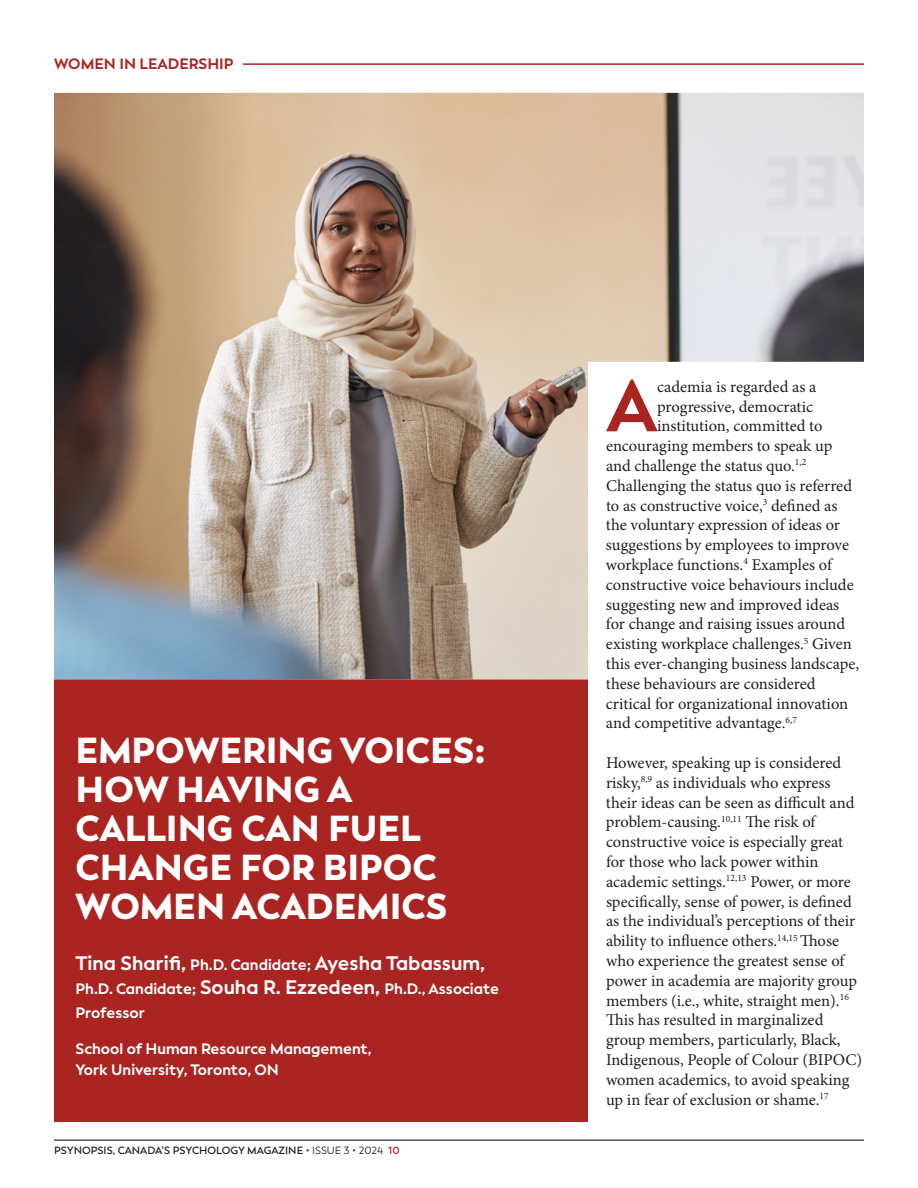
<style>
.page{position:relative;width:918px;height:1188px;background:#fff}
.page>*{position:absolute;margin:0;border:0;box-sizing:border-box;transform-origin:0 0}
.Drop_Cap{font:700 72.9px "Facundo";color:#aa2522}
.H2_Span_2_Column{font:900 36px/39px "Facundo";color:#fff}
.Article_Author{font:700 19.5px "Facundo";color:#fff}
.Drop_Cap-2{font:16.5px/19.8px "Minion Pro";color:#231f20}
.Article_Author-2{font:700 15px/24px "Facundo";color:#fff}
.t1{font:700 15px "Facundo";color:#aa2522}
.t2{font:600 10.5px "Facundo";color:#231f20}
.s1{font-size:15px}
.s2{font-size:19.5px}
.s3{color:#aa2522}
.s4{font-weight:400}
</style>
<div class="page">
<hr style="left:243px;top:63px;width:621px;height:2px;background:#aa2522">
<hr style="left:54px;top:1140px;width:810px;height:1px;background:#000">
<div style="left:54px;top:679px;width:534px;height:443px;background:#aa2522"></div>
<img style="left:54px;top:93px;width:810px;height:586px">
<p class="t1" style="left:54px;top:54px;width:181px">WOMEN IN LEADERSHIP</p>
<p class="H2_Span_2_Column" style="left:76px;top:731px;width:411px">EMPOWERING VOICES:<br>HOW HAVING A<br>CALLING CAN FUEL<br>CHANGE FOR BIPOC<br>WOMEN ACADEMICS</p>
<p class="Article_Author" style="left:76px;top:951px;width:411px">Tina Sharifi, <span class="s1">Ph.D. Candidate;</span> Ayesha Tabassum,</p>
<p class="Article_Author-2" style="left:76px;top:976px;width:425px">Ph.D. Candidate; <span class="s2">Souha R. Ezzedeen,</span> Ph.D., Associate<br>Professor</p>
<p class="Article_Author-2" style="left:76px;top:1038px;width:298px;line-height:21px">School of Human Resource Management,<br>York University, Toronto, ON</p>
<p class="t2" style="left:54px;top:1144px;width:347px">PSYNOPSIS, CANADA’S PSYCHOLOGY MAGAZINE <span class="s3">•</span> <span class="s4">ISSUE 3</span> <span class="s3">•</span> <span class="s4">2024</span> <span class="s3">10</span></p>
<p class="Drop_Cap" style="left:607px;top:360px;width:52px">A</p>
<p class="Drop_Cap-2" style="left:657px;top:377px;width:161px">cademia is regarded as a</p>
<p class="Drop_Cap-2" style="left:657px;top:396px;width:158px">progressive, democratic</p>
<p class="Drop_Cap-2" style="left:657px;top:416px;width:167px">institution, committed to</p>
<p class="Drop_Cap-2" style="left:606px;top:436px;width:228px">encouraging members to speak up</p>
<p class="Drop_Cap-2" style="left:606px;top:456px;width:202px">and challenge the status quo.<sup>1,2</sup></p>
<p class="Drop_Cap-2" style="left:606px;top:476px;width:248px">Challenging the status quo is referred</p>
<p class="Drop_Cap-2" style="left:606px;top:495px;width:233px">to as constructive voice,<sup>3</sup> defined as</p>
<p class="Drop_Cap-2" style="left:606px;top:515px;width:236px">the voluntary expression of ideas or</p>
<p class="Drop_Cap-2" style="left:606px;top:535px;width:245px">suggestions by employees to improve</p>
<p class="Drop_Cap-2" style="left:606px;top:555px;width:227px">workplace functions.<sup>4</sup> Examples of</p>
<p class="Drop_Cap-2" style="left:606px;top:575px;width:249px">constructive voice behaviours include</p>
<p class="Drop_Cap-2" style="left:606px;top:594px;width:235px">suggesting new and improved ideas</p>
<p class="Drop_Cap-2" style="left:606px;top:614px;width:241px">for change and raising issues around</p>
<p class="Drop_Cap-2" style="left:606px;top:634px;width:247px">existing workplace challenges.<sup>5</sup> Given</p>
<p class="Drop_Cap-2" style="left:606px;top:654px;width:255px">this ever-changing business landscape,</p>
<p class="Drop_Cap-2" style="left:606px;top:674px;width:211px">these behaviours are considered</p>
<p class="Drop_Cap-2" style="left:606px;top:693px;width:244px">critical for organizational innovation</p>
<p class="Drop_Cap-2" style="left:606px;top:713px;width:193px">and competitive advantage.<sup>6,7</sup></p>
<p class="Drop_Cap-2" style="left:606px;top:753px;width:258px">However, speaking up is considered risky,<sup>8,9</sup> as individuals who express their ideas can be seen as difficult and problem-causing.<sup>10,11</sup> The risk of constructive voice is especially great for those who lack power within academic settings.<sup>12,13</sup> Power, or more specifically, sense of power, is defined as the individual’s perceptions of their ability to influence others.<sup>14,15</sup> Those who experience the greatest sense of power in academia are majority group members (i.e., white, straight men).<sup>16<br></sup>This has resulted in marginalized group members, particularly, Black, Indigenous, People of Colour (BIPOC) women academics, to avoid speaking up in fear of exclusion or shame.<sup>17</sup></p>
</div>
